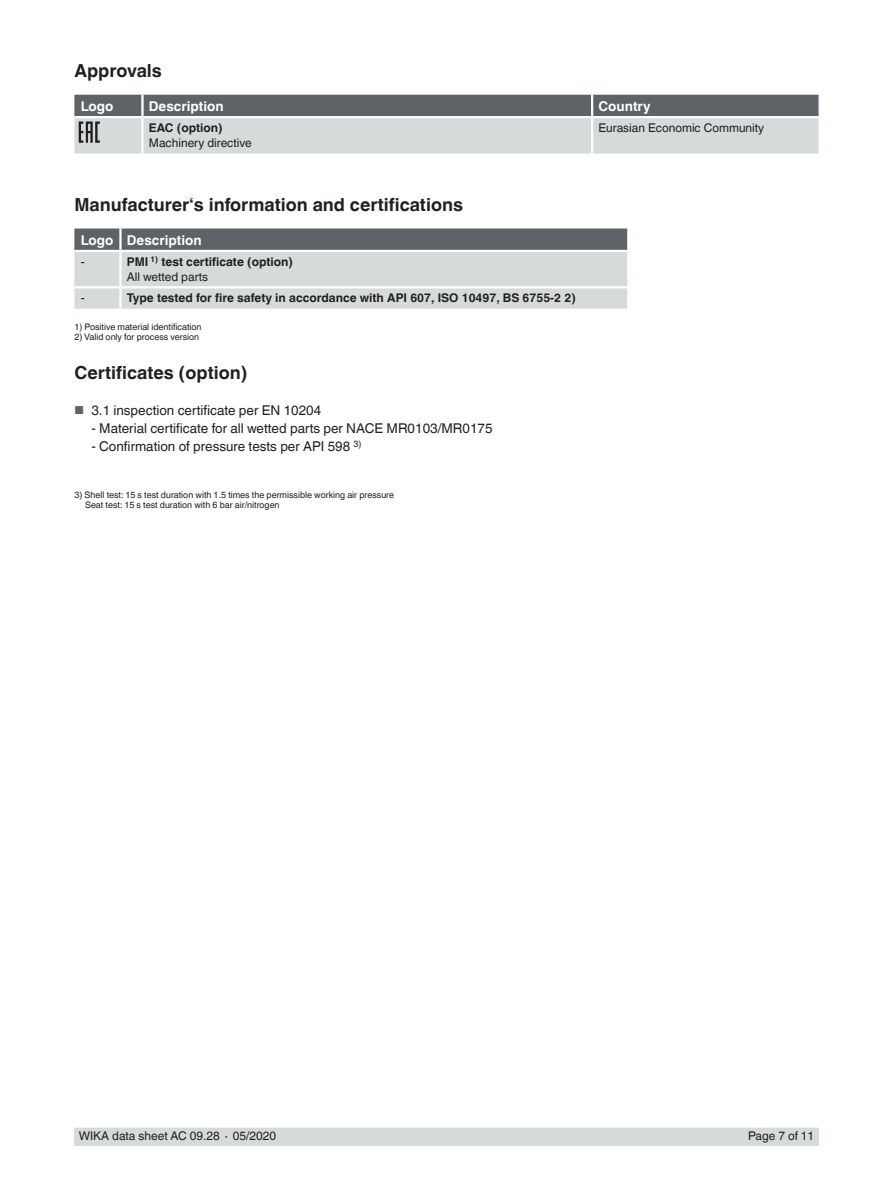
<style>
.page{position:relative;width:893px;height:1188px;background:#fff}
.page>*{position:absolute;margin:0;border:0;box-sizing:border-box;transform-origin:0 0}
.t1{font:700 18px "Helvetica World";color:#231f20}
.t2{font:13.5px "Helvetica World";color:#231f20}
.t3{font:700 13.5px "Helvetica World";color:#fff}
.t4{font:700 12px/15px "Helvetica World";color:#231f20}
.t5{font:12px "Helvetica World";color:#231f20}
.t6{font:9px/10.5px "Helvetica World";color:#231f20}
.s1{font-weight:400}
.s2{font-size:11.55px;color:#5e6367}
</style>
<div class="page">
<div style="left:74px;top:1128px;width:745px;height:17px;background:#d5dadb"></div>
<svg style="left:74px;top:229px;width:553px;height:80px;background:#b5babc"></svg>
<hr style="left:74px;top:250px;width:46px;height:2px;background:#fff">
<hr style="left:120px;top:250px;width:507px;height:2px;background:#fff">
<hr style="left:119px;top:252px;width:3px;height:34px;background:#fff">
<hr style="left:119px;top:288px;width:3px;height:21px;background:#fff">
<hr style="left:120px;top:286px;width:507px;height:2px;background:#fff">
<hr style="left:74px;top:286px;width:46px;height:2px;background:#fff">
<hr style="left:119px;top:229px;width:3px;height:21px;background:#fff">
<svg style="left:74px;top:95px;width:745px;height:59px;background:#acb0b2"></svg>
<h1 class="t1" style="left:74px;top:60px;width:89px">Approvals</h1>
<h2 class="t3" style="left:81px;top:98px;width:34px">Logo</h2>
<h2 class="t3" style="left:149px;top:98px;width:76px">Description</h2>
<h2 class="t3" style="left:598px;top:98px;width:54px">Country</h2>
<h3 class="t4" style="left:149px;top:120px;width:75px">EAC (option)</h3>
<h3 class="t5" style="left:149px;top:136px;width:104px">Machinery directive</h3>
<h3 class="t5" style="left:598px;top:121px;width:167px">Eurasian Economic Community</h3>
<h1 class="t1" style="left:74px;top:194px;width:390px">Manufacturer‘s information and certifications</h1>
<h2 class="t3" style="left:81px;top:232px;width:122px">Logo Description</h2>
<h3 class="t5" style="left:81px;top:255px;width:5px">-</h3>
<h3 class="t4" style="left:127px;top:254px;width:168px">PMI <sup>1)</sup> test certificate (option)<br><span class="s1">All wetted parts</span></h3>
<h3 class="t5" style="left:81px;top:291px;width:5px">-</h3>
<h3 class="t4" style="left:127px;top:291px;width:450px">Type tested for fire safety in accordance with API 607, ISO 10497, BS 6755-2 2)</h3>
<p class="t6" style="left:74px;top:321px;width:129px">1) Positive material identification</p>
<p class="t6" style="left:74px;top:332px;width:126px">2) Valid only for process version</p>
<h1 class="t1" style="left:74px;top:362px;width:175px">Certificates (option)</h1>
<h2 class="t2" style="left:74px;top:403px;width:248px"><span class="s2">■</span> 3.1 inspection certificate per EN 10204</h2>
<h2 class="t2" style="left:91px;top:421px;width:403px">- Material certificate for all wetted parts per NACE MR0103/MR0175</h2>
<h2 class="t2" style="left:91px;top:439px;width:272px">- Confirmation of pressure tests per API 598 <sup>3)</sup></h2>
<p class="t6" style="left:85px;top:489px;width:311px;text-indent:-11px">3) Shell test: 15 s test duration with 1.5 times the permissible working air pressure<br>Seat test: 15 s test duration with 6 bar air/nitrogen</p>
<h3 class="t5" style="left:79px;top:1129px;width:199px">WIKA data sheet AC 09.28 ∙ 05/2020</h3>
<h3 class="t5" style="left:748px;top:1129px;width:68px">Page 7 of 11</h3>
</div>
